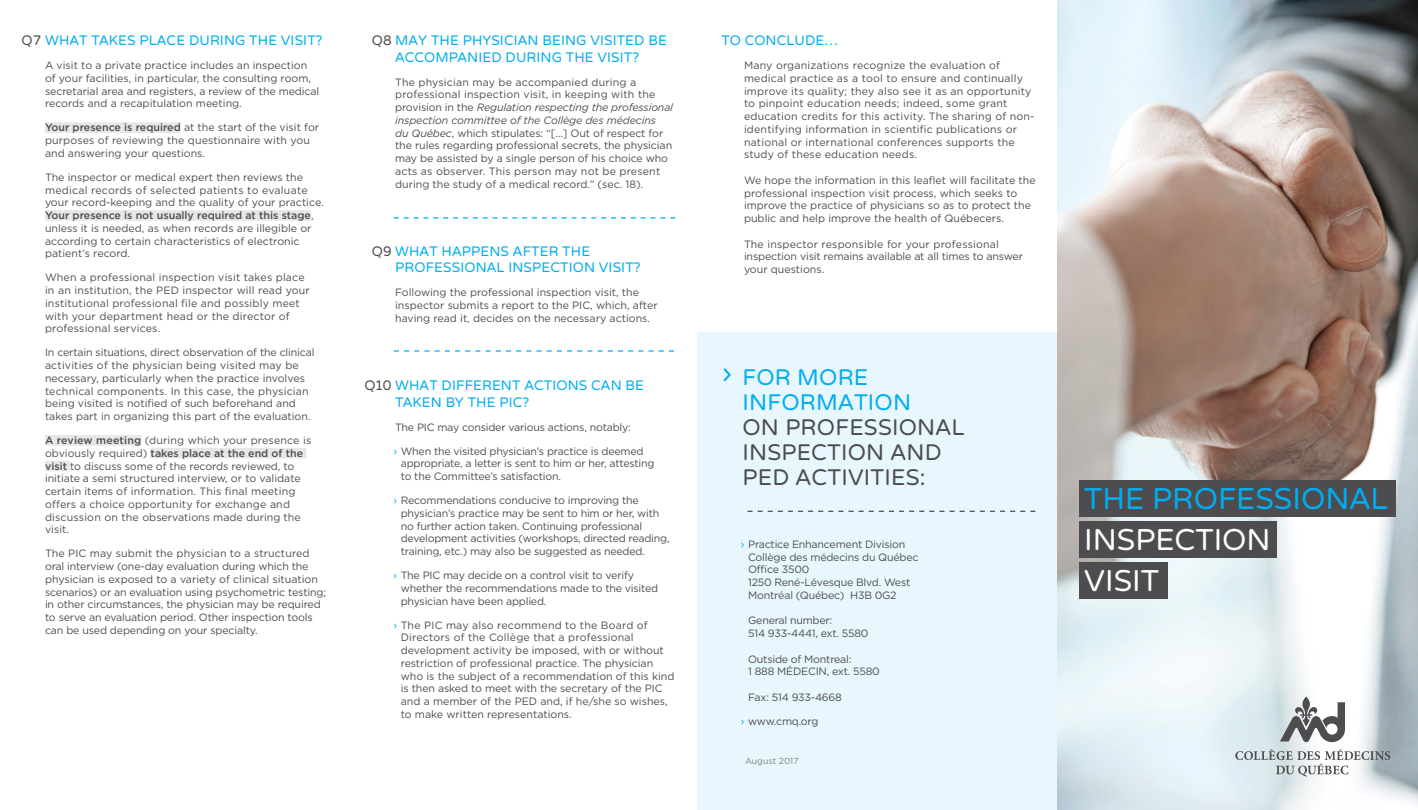
<style>
.page{position:relative;width:1418px;height:810px;background:#fff}
.page>*{position:absolute;margin:0;border:0;box-sizing:border-box;transform-origin:0 0}
.t1{font:30px "Varela Round";color:#00aeef}
.t2{font:30px/41.2px "Varela Round";color:#fff}
.t3{font:22.5px/25px "Varela Round";letter-spacing:.01em;color:#4d4d4f}
.t4{font:22.5px/25px "Varela Round";letter-spacing:.01em;color:#00aeef}
.t5{font:13.75px/16.5px "Varela Round";letter-spacing:.01em;color:#00aeef}
.t6{font:10.62px/12.8px "Gotham";color:#4d4d4f}
.t7{font:10.62px/12.8px "Gotham";letter-spacing:-.02em;color:#4d4d4f}
.t8{font:10.62px "Gotham";letter-spacing:-.025em;color:#4d4d4f}
.t9{font:8.75px "Gotham";color:#818386}
.s1{color:#4d4d4f}
.s2{font-weight:500}
.s3{font-style:italic}
.s4{font-size:11.25px;color:#00aeef}
</style>
<div class="page">
<div style="left:698px;top:332px;width:360px;height:478px;background:#e8f6fd"></div>
<img style="left:1058px;top:0;width:360px;height:810px">
<div style="left:45px;top:122px;width:136px;height:11px;background:#e6e7e8"></div>
<div style="left:45px;top:210px;width:266px;height:11px;background:#e6e7e8"></div>
<div style="left:45px;top:435px;width:96px;height:11px;background:#e6e7e8"></div>
<div style="left:151px;top:448px;width:155px;height:11px;background:#e6e7e8"></div>
<div style="left:45px;top:461px;width:25px;height:10px;background:#e6e7e8"></div>
<svg style="left:394px;top:217px;width:281px;height:1px"></svg>
<svg style="left:394px;top:350px;width:280px;height:2px"></svg>
<svg style="left:747px;top:511px;width:288px;height:1px"></svg>
<svg style="left:723px;top:368px;width:7px;height:13px"></svg>
<div style="left:1079px;top:480px;width:316px;height:36px;background:#4d4d4f"></div>
<div style="left:1079px;top:521px;width:197px;height:36px;background:#4d4d4f"></div>
<div style="left:1079px;top:562px;width:88px;height:37px;background:#4d4d4f"></div>
<svg style="left:1235px;top:749px;width:155px;height:27px"></svg>
<svg style="left:1280px;top:696px;width:65px;height:46px"></svg>
<p class="t5" style="left:22px;top:33px;width:303px"><span class="s1">Q7</span> WHAT TAKES PLACE DURING THE VISIT?</p>
<p class="t6" style="left:45px;top:59px;width:276px">A visit to a private practice includes an inspection of your facilities, in particular, the consulting room, secretarial area and registers, a review of the medical records and a recapitulation meeting.</p>
<p class="t6" style="left:45px;top:121px;width:276px"><span class="s2">Your presence is required</span> at the start of the visit for purposes of reviewing the questionnaire with you and answering your questions.</p>
<p class="t6" style="left:45px;top:171px;width:280px">The inspector or medical expert then reviews the medical records of selected patients to evaluate your record-keeping and the quality of your practice.<br><span class="s2">Your presence is not usually required at this stage</span>, unless it is needed, as when records are illegible or according to certain characteristics of electronic patient’s record.</p>
<p class="t6" style="left:45px;top:271px;width:266px">When a professional inspection visit takes place in an institution, the PED inspector will read your institutional professional file and possibly meet with your department head or the director of professional services.</p>
<p class="t6" style="left:45px;top:346px;width:271px">In certain situations, direct observation of the clinical activities of the physician being visited may be necessary, particularly when the practice involves technical components. In this case, the physician being visited is notified of such beforehand and takes part in organizing this part of the evaluation.</p>
<p class="t6" style="left:45px;top:434px;width:268px"><span class="s2">A review meeting</span> (during which your presence is obviously required) <span class="s2">takes place at the end of the visit</span> to discuss some of the records reviewed, to initiate a semi structured interview, or to validate certain items of information. This final meeting offers a choice opportunity for exchange and discussion on the observations made during the visit.</p>
<p class="t6" style="left:45px;top:547px;width:282px">The PIC may submit the physician to a structured oral interview (one-day evaluation during which the physician is exposed to a variety of clinical situation scenarios) or an evaluation using psychometric testing; in other circumstances, the physician may be required to serve an evaluation period. Other inspection tools can be used depending on your specialty.</p>
<p class="t5" style="left:372px;top:32px;width:296px;text-align:center"><span class="s1">Q8</span> MAY THE PHYSICIAN BEING VISITED BE<br>ACCOMPANIED DURING THE VISIT?</p>
<p class="t6" style="left:395px;top:75px;width:279px">The physician may be accompanied during a professional inspection visit, in keeping with the provision in the <span class="s3">Regulation respecting the professional inspection committee of the Collège des médecins<br>du Québec</span>, which stipulates: “[…] Out of respect for the rules regarding professional secrets, the physician may be assisted by a single person of his choice who acts as observer. This person may not be present during the study of a medical record.” (sec. 18).</p>
<p class="t5" style="left:395px;top:243px;width:247px;text-indent:-23px"><span class="s1">Q9</span> WHAT HAPPENS AFTER THE<br>PROFESSIONAL INSPECTION VISIT?</p>
<p class="t6" style="left:395px;top:286px;width:264px">Following the professional inspection visit, the inspector submits a report to the PIC, which, after having read it, decides on the necessary actions.</p>
<p class="t5" style="left:395px;top:377px;width:250px;text-indent:-31px"><span class="s1">Q10</span> WHAT DIFFERENT ACTIONS CAN BE<br>TAKEN BY THE PIC?</p>
<p class="t7" style="left:395px;top:420px;width:237px">The PIC may consider various actions, notably:</p>
<p class="t7" style="left:401px;top:444px;width:255px;text-indent:-7px"><span class="s4">›</span> When the visited physician’s practice is deemed appropriate, a letter is sent to him or her, attesting to the Committee’s satisfaction.</p>
<p class="t7" style="left:401px;top:494px;width:270px;text-indent:-7px"><span class="s4">›</span> Recommendations conducive to improving the physician’s practice may be sent to him or her, with no further action taken. Continuing professional development activities (workshops, directed reading, training, etc.) may also be suggested as needed.</p>
<p class="t7" style="left:401px;top:569px;width:259px;text-indent:-7px"><span class="s4">›</span> The PIC may decide on a control visit to verify whether the recommendations made to the visited physician have been applied.</p>
<p class="t6" style="left:401px;top:618px;width:275px;text-indent:-7px"><span class="s4">›</span> The PIC may also recommend to the Board of Directors of the Collège that a professional development activity be imposed, with or without restriction of professional practice. The physician who is the subject of a recommendation of this kind is then asked to meet with the secretary of the PIC and a member of the PED and, if he/she so wishes, to make written representations.</p>
<p class="t5" style="left:721px;top:32px;width:118px">TO CONCLUDE…</p>
<p class="t6" style="left:744px;top:59px;width:292px">Many organizations recognize the evaluation of medical practice as a tool to ensure and continually improve its quality; they also see it as an opportunity to pinpoint education needs; indeed, some grant education credits for this activity. The sharing of non&shy;identifying information in scientific publications or national or international conferences supports the study of these education needs.</p>
<p class="t6" style="left:744px;top:174px;width:293px">We hope the information in this leaflet will facilitate the professional inspection visit process, which seeks to improve the practice of physicians so as to protect the public and help improve the health of Québecers.</p>
<p class="t6" style="left:744px;top:237px;width:280px">The inspector responsible for your professional inspection visit remains available at all times to answer your questions.</p>
<h2 class="t4" style="left:742px;top:365px;width:170px">FOR MORE<br>INFORMATION</h2>
<h2 class="t3" style="left:742px;top:415px;width:223px">ON PROFESSIONAL<br>INSPECTION AND<br>PED ACTIVITIES:</h2>
<p class="t7" style="left:748px;top:537px;width:172px;text-indent:-7px"><span class="s4">›</span> Practice Enhancement Division<br>Collège des médecins du Québec<br>Office 3500<br>1250 René-Lévesque Blvd. West<br>Montréal (Québec) H3B 0G2</p>
<p class="t7" style="left:748px;top:614px;width:122px">General number:<br>514 933-4441, ext. 5580</p>
<p class="t7" style="left:748px;top:652px;width:133px">Outside of Montreal:<br>1 888 MÉDECIN, ext. 5580</p>
<p class="t7" style="left:748px;top:690px;width:95px">Fax: 514 933-4668</p>
<p class="t8" style="left:741px;top:715px;width:79px"><span class="s4">›</span> www.cmq.org</p>
<p class="t9" style="left:745px;top:756px;width:55px">August 2017</p>
<h1 class="t1" style="left:1084px;top:481px;width:305px">THE PROFESSIONAL</h1>
<h1 class="t2" style="left:1084px;top:520px;width:188px">INSPECTION<br>VISIT</h1>
</div>
